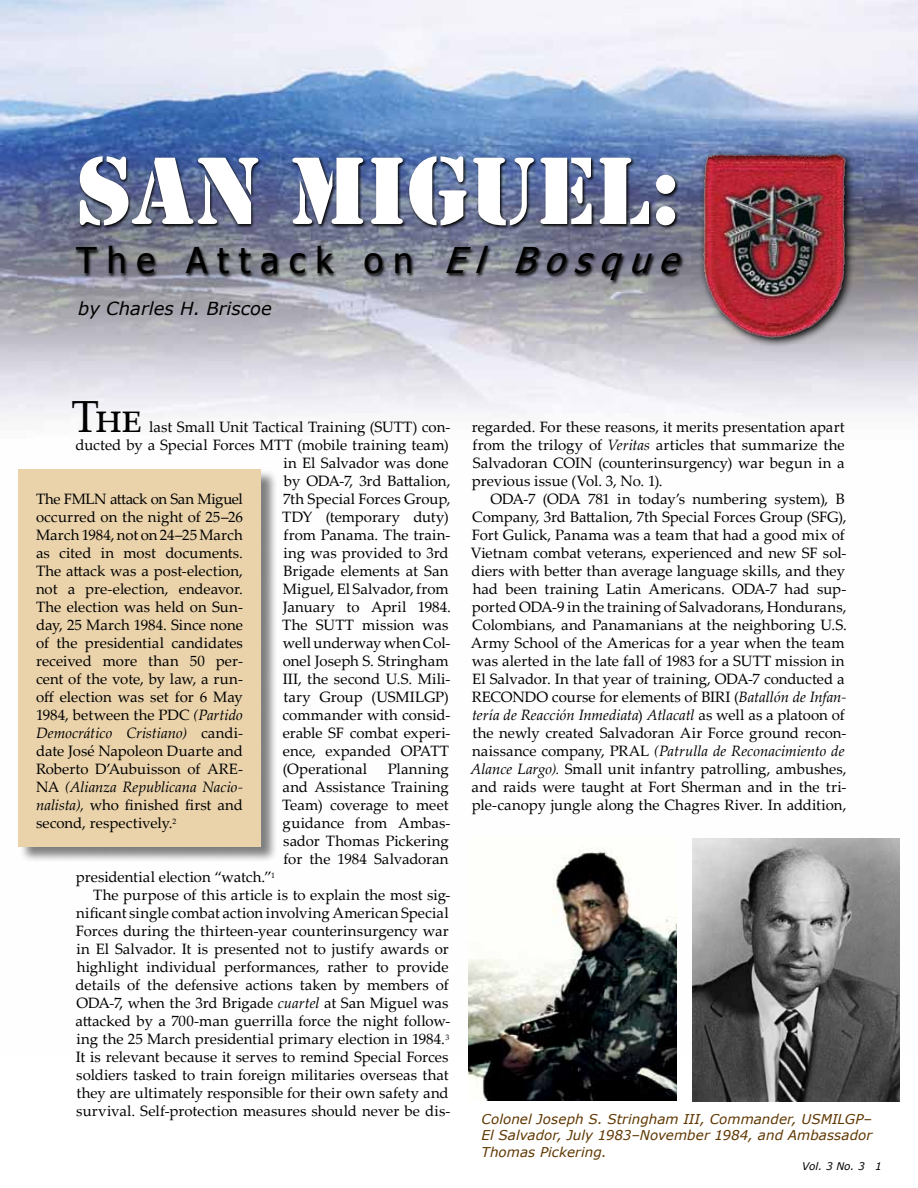
<style>
.page{position:relative;width:918px;height:1188px;background:#fff}
.page>*{position:absolute;margin:0;border:0;box-sizing:border-box;transform-origin:0 0}
.t1{font:88.65px "Stencil Std";letter-spacing:.005em;color:#fff}
.t2{font:45px "Palatino Linotype";color:#000}
.t3{font:35.55px "Tahoma";letter-spacing:.28em;color:#000}
.t4{font:italic 18px "Verdana";color:#000}
.t5{font:15px/18px "Palatino Linotype";color:#000;text-align:justify}
.t6{font:italic 13.5px/16.2px "Verdana";letter-spacing:.005em;color:#603700;text-align:justify}
.t7{font:italic 10.5px "Verdana";color:#000}
.s1{font-style:italic}
</style>
<div class="page">
<img style="left:0;top:0;width:918px;height:1056px">
<img style="left:469px;top:839px;width:208px;height:261px">
<img style="left:692px;top:838px;width:208px;height:264px">
<div style="left:19px;top:470px;width:259px;height:393px;background:#000;opacity:.5"></div>
<div style="left:18px;top:469px;width:243px;height:377px;background:#ead3ab"></div>
<svg style="left:75px;top:156px;width:610px;height:129px"></svg>
<img style="left:700px;top:139px;width:155px;height:212px">
<h1 class="t1" style="left:76px;top:134px;width:607px">SAN MIGUEL:</h1>
<h3 class="t3" style="left:76px;top:238px;width:616px">The Attack on <span class="s1">El Bosque</span></h3>
<p class="t4" style="left:78px;top:296px;width:195px">by Charles H. Briscoe</p>
<h2 class="t2" style="left:71px;top:385px;width:73px">The</h2>
<p class="t5" style="left:149px;top:417px;width:303px">last Small Unit Tactical Training (SUTT) con-</p>
<p class="t5" style="left:76px;top:435px;width:375px">ducted by a Special Forces MTT (mobile training team)</p>
<p class="t5" style="left:283px;top:453px;width:167px">in El Salvador was done</p>
<p class="t5" style="left:284px;top:471px;width:168px">by ODA‑7, 3rd Battalion,</p>
<p class="t5" style="left:283px;top:489px;width:169px">7th Special Forces Group,</p>
<p class="t5" style="left:282px;top:507px;width:168px">TDY (temporary duty)</p>
<p class="t5" style="left:283px;top:525px;width:169px">from Panama. The train-</p>
<p class="t5" style="left:283px;top:543px;width:167px">ing was provided to 3rd</p>
<p class="t5" style="left:284px;top:561px;width:167px">Brigade elements at San</p>
<p class="t5" style="left:283px;top:579px;width:167px">Miguel, El Salvador, from</p>
<p class="t5" style="left:283px;top:597px;width:170px">January to April 1984.</p>
<p class="t5" style="left:282px;top:615px;width:168px">The SUTT mission was</p>
<p class="t5" style="left:283px;top:633px;width:169px">well underway when Col-</p>
<p class="t5" style="left:283px;top:651px;width:168px">onel Joseph S. Stringham</p>
<p class="t5" style="left:283px;top:669px;width:169px">III, the second U.S. Mili-</p>
<p class="t5" style="left:283px;top:687px;width:167px">tary Group (USMILGP)</p>
<p class="t5" style="left:283px;top:705px;width:170px">commander with consid-</p>
<p class="t5" style="left:283px;top:723px;width:169px">erable SF combat experi-</p>
<p class="t5" style="left:283px;top:741px;width:168px">ence, expanded OPATT</p>
<p class="t5" style="left:283px;top:759px;width:86px">(Operational</p>
<p class="t5" style="left:36px;top:489px;width:209px">The FMLN attack on San Miguel occurred on the night of 25–26<br>March 1984, not on 24–25 March as cited in most documents.<br>The attack was a post-election, not a pre-election, endeavor.<br>The election was held on Sun&shy;day, 25 March 1984. Since none of the presidential candidates received more than 50 per&shy;cent of the vote, by law, a run&shy;off election was set for 6 May 1984, between the PDC <span class="s1">(Partido Democrático Cristiano)</span> candi&shy;date José Napoleon Duarte and Roberto D’Aubuisson of ARE-NA <span class="s1">(Alianza Republicana Nacio&shy;nalista),</span> who finished first and second, respectively.<sup>2</sup></p>
<p class="t5" style="left:282px;top:759px;width:170px;text-indent:105px">Planning and Assistance Training Team) coverage to meet guidance from Ambas&shy;sador Thomas Pickering for the 1984 Salvadoran</p>
<p class="t5" style="left:76px;top:867px;width:201px">presidential election “watch.”<sup>1</sup></p>
<p class="t5" style="left:93px;top:885px;width:359px">The purpose of this article is to explain the most sig-</p>
<p class="t5" style="left:76px;top:903px;width:374px">nificant single combat action involving American Special</p>
<p class="t5" style="left:76px;top:921px;width:375px">Forces during the thirteen-year counterinsurgency war</p>
<p class="t5" style="left:76px;top:939px;width:374px">in El Salvador. It is presented not to justify awards or</p>
<p class="t5" style="left:77px;top:957px;width:374px">highlight individual performances, rather to provide</p>
<p class="t5" style="left:76px;top:975px;width:375px">details of the defensive actions taken by members of</p>
<p class="t5" style="left:76px;top:993px;width:374px">ODA‑7, when the 3rd Brigade <span class="s1">cuartel</span> at San Miguel was</p>
<p class="t5" style="left:76px;top:1011px;width:377px">attacked by a 700-man guerrilla force the night follow-</p>
<p class="t5" style="left:76px;top:1029px;width:374px">ing the 25 March presidential primary election in 1984.<sup>3</sup></p>
<p class="t5" style="left:76px;top:1047px;width:374px">It is relevant because it serves to remind Special Forces</p>
<p class="t5" style="left:76px;top:1065px;width:374px">soldiers tasked to train foreign militaries overseas that</p>
<p class="t5" style="left:76px;top:1083px;width:374px">they are ultimately responsible for their own safety and</p>
<p class="t5" style="left:76px;top:1101px;width:376px">survival. Self-protection measures should never be dis-</p>
<p class="t5" style="left:472px;top:417px;width:374px">regarded. For these reasons, it merits presentation apart from the trilogy of <span class="s1">Veritas</span> articles that summarize the Salvadoran COIN (counterinsurgency) war begun in a previous issue (Vol. 3, No. 1).</p>
<p class="t5" style="left:470px;top:489px;width:378px;text-align:left;text-indent:20px">ODA‑7 (ODA 781 in today’s numbering system), B Company, 3rd Battalion, 7th Special Forces Group (SFG), Fort Gulick, Panama was a team that had a good mix of Vietnam combat veterans, experienced and new SF sol&shy;diers with better than average language skills, and they had been training Latin Americans. ODA‑7 had sup&shy;ported ODA‑9 in the training of Salvadorans, Hondurans, Colombians, and Panamanians at the neighboring U.S.<br>Army School of the Americas for a year when the team was alerted in the late fall of 1983 for a SUTT mission in El Salvador. In that year of training, ODA‑7 conducted a RECONDO course for elements of BIRI (<span class="s1">Batallón de Infan&shy;tería de Reacción Inmediata</span>) <span class="s1">Atlacatl</span> as well as a platoon of the newly created Salvadoran Air Force ground recon&shy;naissance company, PRAL <span class="s1">(Patrulla de Reconacimiento de Alance Largo).</span> Small unit infantry patrolling, ambushes, and raids were taught at Fort Sherman and in the tri&shy;ple-canopy jungle along the Chagres River. In addition,</p>
<p class="t6" style="left:482px;top:1111px;width:392px">Colonel Joseph S. Stringham III, Commander, USMILGP– El Salvador, July 1983–November 1984, and Ambassador Thomas Pickering.</p>
<p class="t7" style="left:802px;top:1159px;width:81px">Vol. 3 No. 3 1</p>
</div>
